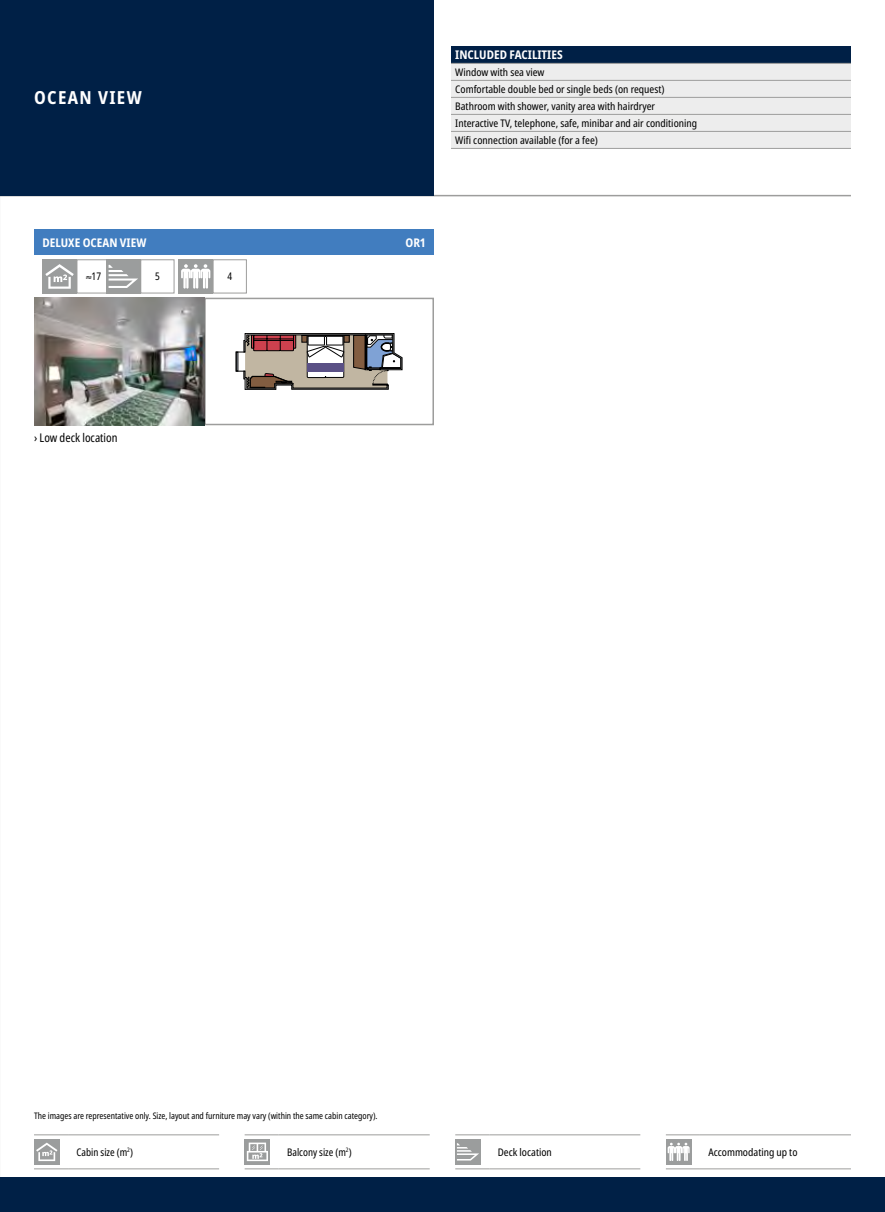
<style>
.page{position:relative;width:885px;height:1212px;background:#fff}
.page>*{position:absolute;margin:0;border:0;box-sizing:border-box;transform-origin:0 0}
.t1{font:700 condensed 18px "Noto Sans";letter-spacing:.075em;color:#fff}
.t2{font:700 condensed 12px "Noto Sans";color:#fff}
.t3{font:condensed 12px "Noto Sans";color:#000;scale:.95 1}
.t4{font:condensed 10.5px/17px "Noto Sans";color:#000}
.t5{font:condensed 10.5px "Noto Sans";color:#000;scale:.95 1}
.t6{font:condensed 9px "Noto Sans";color:#000;scale:.95 1}
</style>
<div class="page">
<hr style="left:0;top:195px;width:850px;height:1px;background:#9d9d9c">
<svg style="left:236px;top:340px;width:8px;height:40px"></svg>
<div style="left:236px;top:352px;width:9px;height:19px;border:1px solid #000"></div>
<svg style="left:244px;top:333px;width:158px;height:56px"></svg>
<div style="left:204px;top:298px;width:230px;height:127px;border:2px solid #9d9d9c"></div>
<div style="left:0;top:1178px;width:884px;height:34px;background:#002046"></div>
<img style="left:34px;top:298px;width:170px;height:127px">
<div style="left:43px;top:259px;width:34px;height:34px;background:#9b9d9d"></div>
<svg style="left:45px;top:264px;width:29px;height:25px"></svg>
<div style="left:77px;top:259px;width:34px;height:34px;border:1px solid #9d9d9c"></div>
<div style="left:106px;top:259px;width:34px;height:34px;background:#9b9d9d"></div>
<svg style="left:109px;top:265px;width:29px;height:23px"></svg>
<div style="left:140px;top:259px;width:34px;height:34px;border:1px solid #9d9d9c"></div>
<div style="left:179px;top:259px;width:34px;height:34px;background:#9b9d9d"></div>
<svg style="left:181px;top:264px;width:29px;height:25px"></svg>
<div style="left:213px;top:259px;width:34px;height:34px;border:1px solid #9d9d9c"></div>
<div style="left:0;top:0;width:434px;height:196px;background:#002046"></div>
<div style="left:34px;top:230px;width:400px;height:25px;background:#417dbf"></div>
<div style="left:451px;top:46px;width:399px;height:17px;background:#002046"></div>
<div style="left:451px;top:64px;width:399px;height:84px;background:#ededed"></div>
<hr style="left:451px;top:63px;width:399px;height:1px;background:#9d9d9c">
<hr style="left:451px;top:114px;width:399px;height:1px;background:#9d9d9c">
<hr style="left:451px;top:80px;width:399px;height:1px;background:#9d9d9c">
<hr style="left:451px;top:97px;width:399px;height:1px;background:#9d9d9c">
<hr style="left:451px;top:131px;width:399px;height:1px;background:#9d9d9c">
<hr style="left:451px;top:148px;width:399px;height:1px;background:#9d9d9c">
<hr style="left:34px;top:1134px;width:34px;height:1px;background:#9d9d9c">
<hr style="left:68px;top:1134px;width:151px;height:1px;background:#9d9d9c">
<hr style="left:34px;top:1168px;width:34px;height:1px;background:#9d9d9c">
<hr style="left:68px;top:1168px;width:151px;height:1px;background:#9d9d9c">
<div style="left:34px;top:1139px;width:26px;height:25px;background:#9b9d9d"></div>
<svg style="left:36px;top:1142px;width:21px;height:19px"></svg>
<hr style="left:244px;top:1134px;width:35px;height:1px;background:#9d9d9c">
<hr style="left:279px;top:1134px;width:150px;height:1px;background:#9d9d9c">
<hr style="left:244px;top:1168px;width:35px;height:1px;background:#9d9d9c">
<hr style="left:279px;top:1168px;width:150px;height:1px;background:#9d9d9c">
<div style="left:244px;top:1139px;width:26px;height:25px;background:#9b9d9d"></div>
<svg style="left:247px;top:1142px;width:21px;height:19px"></svg>
<hr style="left:455px;top:1134px;width:34px;height:1px;background:#9d9d9c">
<hr style="left:489px;top:1134px;width:151px;height:1px;background:#9d9d9c">
<hr style="left:455px;top:1168px;width:34px;height:1px;background:#9d9d9c">
<hr style="left:489px;top:1168px;width:151px;height:1px;background:#9d9d9c">
<div style="left:455px;top:1139px;width:25px;height:25px;background:#9b9d9d"></div>
<svg style="left:457px;top:1143px;width:22px;height:17px"></svg>
<hr style="left:665px;top:1134px;width:34px;height:1px;background:#9d9d9c">
<hr style="left:699px;top:1134px;width:151px;height:1px;background:#9d9d9c">
<hr style="left:665px;top:1168px;width:34px;height:1px;background:#9d9d9c">
<hr style="left:699px;top:1168px;width:151px;height:1px;background:#9d9d9c">
<div style="left:665px;top:1139px;width:26px;height:25px;background:#9b9d9d"></div>
<svg style="left:667px;top:1143px;width:22px;height:18px"></svg>
<h1 class="t1" style="left:34px;top:85px;width:109px">OCEAN VIEW</h1>
<p class="t2" style="left:455px;top:46px;width:109px">INCLUDED FACILITIES</p>
<p class="t4" style="left:455px;top:64px;width:243px">Window with sea view<br>Comfortable double bed or single beds (on request)<br>Bathroom with shower, vanity area with hairdryer Interactive TV, telephone, safe, minibar and air conditioning Wifi connection available (for a fee)</p>
<p class="t2" style="left:43px;top:234px;width:105px">DELUXE OCEAN VIEW</p>
<p class="t2" style="left:405px;top:234px;width:21px">OR1</p>
<p class="t5" style="left:86px;top:269px;width:17px">≈17</p>
<p class="t5" style="left:155px;top:269px;width:6px">5</p>
<p class="t5" style="left:227px;top:269px;width:6px">4</p>
<p class="t3" style="left:34px;top:430px;width:89px">› Low deck location</p>
<p class="t6" style="left:34px;top:1110px;width:363px">The images are representative only. Size, layout and furniture may vary (within the same cabin category).</p>
<p class="t5" style="left:77px;top:1144px;width:61px">Cabin size (m<sup>2</sup>)</p>
<p class="t5" style="left:287px;top:1144px;width:69px">Balcony size (m<sup>2</sup>)</p>
<p class="t4" style="left:497px;top:1143px;width:56px">Deck location</p>
<p class="t4" style="left:708px;top:1143px;width:91px">Accommodating up to</p>
</div>
